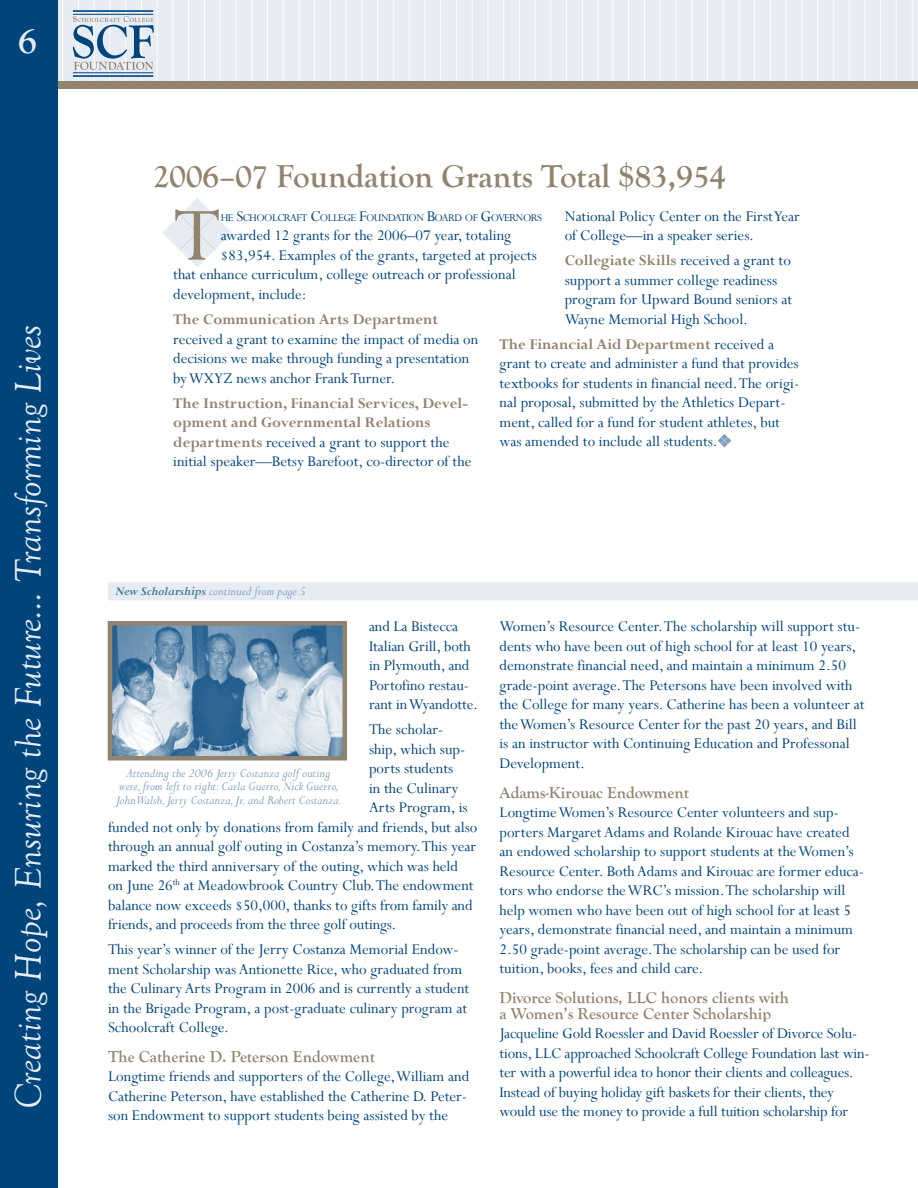
<style>
.page{position:relative;width:918px;height:1188px;background:#fff}
.page>*{position:absolute;margin:0;border:0;box-sizing:border-box;transform-origin:0 0}
.t1{font:84.6px "Perpetua";color:#92836e}
.t2{font:italic 38.25px "Goudy Old Style T";color:#e6ecf2}
.t3{font:700 33px "Goudy Old Style T";color:#92836e}
.t4{font:16.5px/19.5px "Perpetua";color:#00447c}
.t5{font:700 16.5px/19.5px "Perpetua";color:#92836e}
.t6{font:700 16.5px/15.8px "Goudy Old Style T";color:#92836e}
.t7{font:italic 13.5px/13.5px "Perpetua";color:#80a1bd;text-align:center}
.t8{font:11.55px "Perpetua";letter-spacing:-.05em;color:#00447c}
.s1{font-size:16.5px}
.s2{font-weight:700;color:#92836e}
.s3{font-weight:400;color:#00447c}
.s4{font-weight:700;color:#40739d}
</style>
<div class="page">
<div style="left:0;top:0;width:918px;height:86px;background:#e6ecf2"></div>
<hr style="left:62px;top:0;width:1px;height:86px;background:#fff">
<hr style="left:78px;top:0;width:1px;height:86px;background:#fff">
<hr style="left:94px;top:0;width:1px;height:86px;background:#fff">
<hr style="left:110px;top:0;width:1px;height:86px;background:#fff">
<hr style="left:125px;top:0;width:1px;height:86px;background:#fff">
<hr style="left:141px;top:0;width:1px;height:86px;background:#fff">
<hr style="left:157px;top:0;width:1px;height:86px;background:#fff">
<hr style="left:173px;top:0;width:1px;height:86px;background:#fff">
<hr style="left:188px;top:0;width:1px;height:86px;background:#fff">
<hr style="left:204px;top:0;width:1px;height:86px;background:#fff">
<hr style="left:220px;top:0;width:1px;height:86px;background:#fff">
<hr style="left:236px;top:0;width:1px;height:86px;background:#fff">
<hr style="left:251px;top:0;width:1px;height:86px;background:#fff">
<hr style="left:267px;top:0;width:1px;height:86px;background:#fff">
<hr style="left:299px;top:0;width:1px;height:86px;background:#fff">
<hr style="left:283px;top:0;width:1px;height:86px;background:#fff">
<hr style="left:314px;top:0;width:1px;height:86px;background:#fff">
<hr style="left:330px;top:0;width:1px;height:86px;background:#fff">
<hr style="left:346px;top:0;width:1px;height:86px;background:#fff">
<hr style="left:362px;top:0;width:1px;height:86px;background:#fff">
<hr style="left:377px;top:0;width:1px;height:86px;background:#fff">
<hr style="left:409px;top:0;width:1px;height:86px;background:#fff">
<hr style="left:425px;top:0;width:1px;height:86px;background:#fff">
<hr style="left:440px;top:0;width:1px;height:86px;background:#fff">
<hr style="left:456px;top:0;width:1px;height:86px;background:#fff">
<hr style="left:472px;top:0;width:1px;height:86px;background:#fff">
<hr style="left:488px;top:0;width:1px;height:86px;background:#fff">
<hr style="left:503px;top:0;width:1px;height:86px;background:#fff">
<hr style="left:519px;top:0;width:1px;height:86px;background:#fff">
<hr style="left:535px;top:0;width:1px;height:86px;background:#fff">
<hr style="left:566px;top:0;width:1px;height:86px;background:#fff">
<hr style="left:582px;top:0;width:1px;height:86px;background:#fff">
<hr style="left:598px;top:0;width:1px;height:86px;background:#fff">
<hr style="left:393px;top:0;width:1px;height:86px;background:#fff">
<hr style="left:550px;top:0;width:1px;height:86px;background:#fff">
<hr style="left:613px;top:0;width:1px;height:86px;background:#fff">
<hr style="left:628px;top:0;width:1px;height:86px;background:#fff">
<hr style="left:644px;top:0;width:1px;height:86px;background:#fff">
<hr style="left:660px;top:0;width:1px;height:86px;background:#fff">
<hr style="left:676px;top:0;width:1px;height:86px;background:#fff">
<hr style="left:691px;top:0;width:1px;height:86px;background:#fff">
<hr style="left:707px;top:0;width:1px;height:86px;background:#fff">
<hr style="left:723px;top:0;width:1px;height:86px;background:#fff">
<hr style="left:739px;top:0;width:1px;height:86px;background:#fff">
<hr style="left:754px;top:0;width:1px;height:86px;background:#fff">
<hr style="left:770px;top:0;width:1px;height:86px;background:#fff">
<hr style="left:786px;top:0;width:1px;height:86px;background:#fff">
<hr style="left:802px;top:0;width:1px;height:86px;background:#fff">
<hr style="left:817px;top:0;width:1px;height:86px;background:#fff">
<hr style="left:833px;top:0;width:1px;height:86px;background:#fff">
<hr style="left:849px;top:0;width:1px;height:86px;background:#fff">
<hr style="left:865px;top:0;width:1px;height:86px;background:#fff">
<hr style="left:880px;top:0;width:1px;height:86px;background:#fff">
<hr style="left:912px;top:0;width:1px;height:86px;background:#fff">
<hr style="left:896px;top:0;width:1px;height:86px;background:#fff">
<div style="left:0;top:81px;width:918px;height:7px;background:#92836e"></div>
<div style="left:0;top:0;width:58px;height:1188px;background:#00447c"></div>
<svg style="left:73px;top:16px;width:81px;height:54px"></svg>
<hr style="left:73px;top:14px;width:80px;height:1px;background:#00447c">
<hr style="left:73px;top:72px;width:80px;height:1px;background:#00447c">
<hr style="left:73px;top:10px;width:80px;height:2px;background:#00447c">
<hr style="left:73px;top:75px;width:80px;height:2px;background:#00447c">
<div style="left:108px;top:582px;width:810px;height:18px;background:#e6ecf2"></div>
<img style="left:113px;top:626px;width:229px;height:129px">
<div style="left:108px;top:621px;width:239px;height:139px;border:4px solid #92836e"></div>
<svg style="left:163px;top:198px;width:69px;height:69px"></svg>
<svg style="left:718px;top:434px;width:13px;height:14px"></svg>
<h2 class="t2" style="left:8px;top:1109px;width:786px;rotate:-90deg">Creating Hope, Ensuring the Future... Transforming Lives</h2>
<h3 class="t3" style="left:153px;top:157px;width:557px">2006–07 Foundation Grants Total $83,954</h3>
<h1 class="t1" style="left:173px;top:182px;width:49px">T</h1>
<p class="t8" style="left:221px;top:210px;width:320px">he <span class="s1">S</span>choolcraft <span class="s1">C</span>ollege <span class="s1">F</span>oundation <span class="s1">B</span>oard of <span class="s1">G</span>overnors</p>
<p class="t4" style="left:565px;top:206px;width:237px">National Policy Center on the First Year of College—in a speaker series.</p>
<p class="t4" style="left:565px;top:250px;width:229px"><span class="s2">Collegiate Skills</span> received a grant to support a summer college readiness program for Upward Bound seniors at Wayne Memorial High School.</p>
<p class="t4" style="left:499px;top:334px;width:301px"><span class="s2">The Financial Aid Department</span> received a grant to create and administer a fund that provides textbooks for students in financial need. The origi&shy;nal proposal, submitted by the Athletics Depart&shy;ment, called for a fund for student athletes, but was amended to include all students.</p>
<p class="t4" style="left:221px;top:225px;width:292px">awarded 12 grants for the 2006–07 year, totaling</p>
<p class="t4" style="left:221px;top:245px;width:318px">$83,954. Examples of the grants, targeted at projects</p>
<p class="t4" style="left:173px;top:264px;width:344px">that enhance curriculum, college outreach or professional</p>
<p class="t4" style="left:173px;top:284px;width:135px">development, include:</p>
<p class="t5" style="left:173px;top:310px;width:263px">The Communication Arts Department</p>
<p class="t4" style="left:173px;top:329px;width:307px">received a grant to examine the impact of media on decisions we make through funding a presentation by WXYZ news anchor Frank Turner.</p>
<p class="t5" style="left:173px;top:393px;width:300px">The Instruction, Financial Services, Devel&shy;opment and Governmental Relations departments <span class="s3">received a grant to support the initial speaker—Betsy Barefoot, co-director of the</span></p>
<p class="t7" style="left:115px;top:584px;width:184px"><span class="s4">New Scholarships</span> continued from page</p>
<p class="t4" style="left:369px;top:617px;width:111px">and La Bistecca<br>Italian Grill, both in Plymouth, and<br>Portofino restau&shy;rant in Wyandotte.</p>
<p class="t4" style="left:369px;top:719px;width:76px">The scholar-</p>
<p class="t4" style="left:369px;top:739px;width:98px">ship, which sup-</p>
<p class="t4" style="left:369px;top:758px;width:86px">ports students</p>
<p class="t4" style="left:369px;top:778px;width:91px">in the Culinary</p>
<p class="t4" style="left:369px;top:797px;width:100px">Arts Program, is</p>
<p class="t4" style="left:108px;top:817px;width:371px">funded not only by donations from family and friends, but also</p>
<p class="t4" style="left:108px;top:836px;width:370px">through an annual golf outing in Costanza’s memory. This year</p>
<p class="t4" style="left:108px;top:856px;width:352px">marked the third anniversary of the outing, which was held</p>
<p class="t4" style="left:108px;top:875px;width:367px">on June 26<sup>th</sup> at Meadowbrook Country Club. The endowment</p>
<p class="t4" style="left:108px;top:895px;width:366px">balance now exceeds $50,000, thanks to gifts from family and</p>
<p class="t4" style="left:108px;top:914px;width:290px">friends, and proceeds from the three golf outings.</p>
<p class="t4" style="left:108px;top:939px;width:363px">This year’s winner of the Jerry Costanza Memorial Endow&shy;ment Scholarship was Antionette Rice, who graduated from the Culinary Arts Program in 2006 and is currently a student in the Brigade Program, a post-graduate culinary program at Schoolcraft College.</p>
<p class="t6" style="left:108px;top:1049px;width:269px">The Catherine D. Peterson Endowment</p>
<p class="t4" style="left:108px;top:1067px;width:363px">Longtime friends and supporters of the College, William and<br>Catherine Peterson, have established the Catherine D. Peter&shy;son Endowment to support students being assisted by the</p>
<p class="t7" style="left:116px;top:766px;width:227px">Attending the 2006 Jerry Costanza golf outing were, from left to right: Carla Guerro, Nick Guerro,<br>John Walsh, Jerry Costanza, Jr. and Robert Costanza.</p>
<p class="t4" style="left:500px;top:617px;width:367px">Women’s Resource Center. The scholarship will support stu&shy;dents who have been out of high school for at least 10 years, demonstrate financial need, and maintain a minimum 2.50 grade-point average. The Petersons have been involved with the College for many years. Catherine has been a volunteer at the Women’s Resource Center for the past 20 years, and Bill is an instructor with Continuing Education and Professonal Development.</p>
<p class="t6" style="left:500px;top:785px;width:191px">Adams-Kirouac Endowment</p>
<p class="t4" style="left:500px;top:802px;width:366px">Longtime Women’s Resource Center volunteers and sup&shy;porters Margaret Adams and Rolande Kirouac have created an endowed scholarship to support students at the Women’s Resource Center. Both Adams and Kirouac are former educa&shy;tors who endorse the WRC’s mission. The scholarship will help women who have been out of high school for at least 5 years, demonstrate financial need, and maintain a minimum 2.50 grade-point average. The scholarship can be used for tuition, books, fees and child care.</p>
<p class="t6" style="left:500px;top:990px;width:291px">Divorce Solutions, LLC honors clients with a Women’s Resource Center Scholarship</p>
<p class="t4" style="left:500px;top:1023px;width:372px">Jacqueline Gold Roessler and David Roessler of Divorce Solu&shy;tions, LLC approached Schoolcraft College Foundation last win&shy;ter with a powerful idea to honor their clients and colleagues.<br>Instead of buying holiday gift baskets for their clients, they would use the money to provide a full tuition scholarship for</p>
</div>
